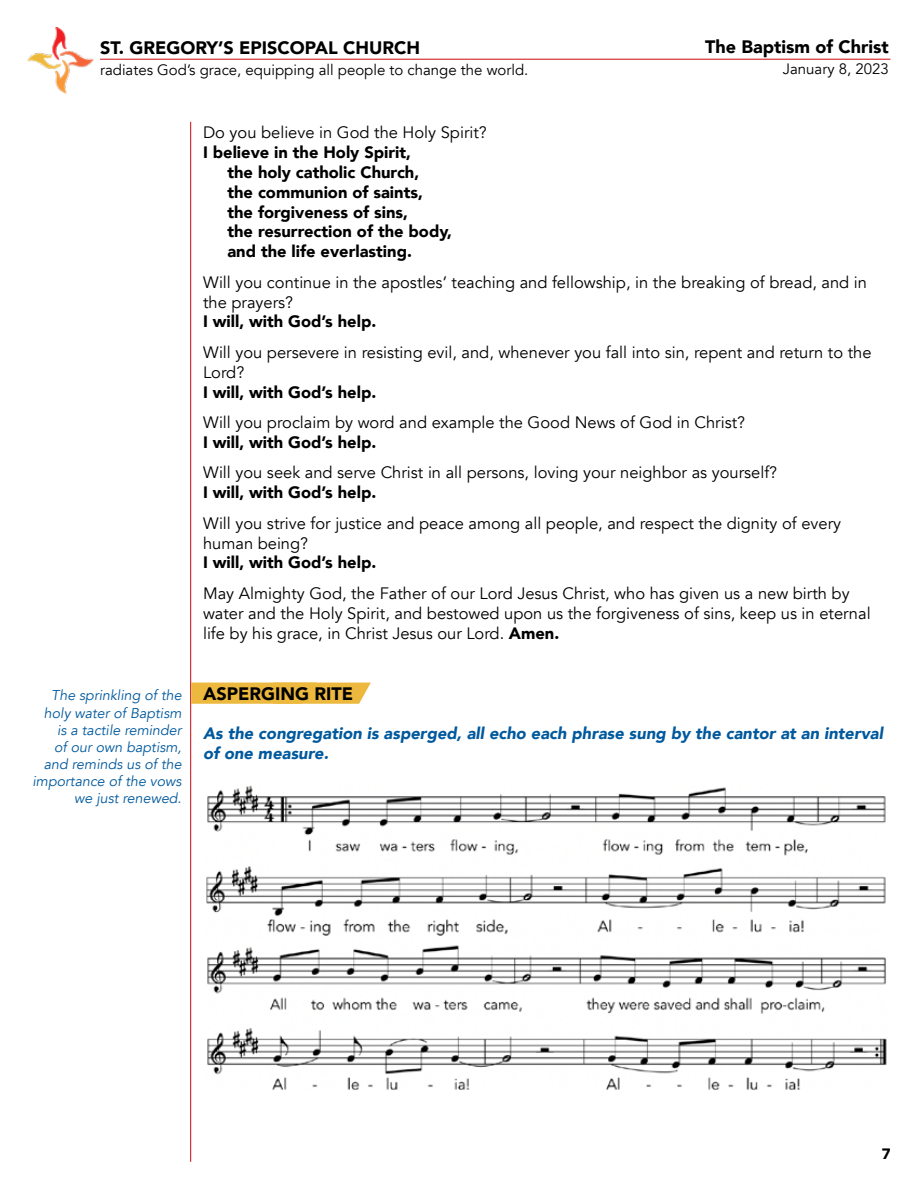
<style>
.page{position:relative;width:918px;height:1188px;background:#fff}
.page>*{position:absolute;margin:0;border:0;box-sizing:border-box;transform-origin:0 0}
.t1{font:900 18px "Avenir";color:#000}
.t2{font:16.5px/19.8px "Avenir";color:#000}
.t3{font:900 16.5px/19.8px "Avenir";color:#000}
.t4{font:italic 900 16.5px/19.8px "Avenir";color:#00599d}
.t5{font:15px "Avenir";color:#000}
.t6{font:900 15px "Avenir";color:#000}
.t7{font:italic 14.25px/17.1px "Avenir";color:#00599d;text-align:right}
.s1{font-weight:900}
</style>
<div class="page">
<hr style="left:100px;top:59px;width:790px;height:1px;background:#d2232a">
<img style="left:27px;top:27px;width:96px;height:67px">
<hr style="left:190px;top:122px;width:1px;height:1040px;background:#d2232a">
<img style="left:206px;top:785px;width:681px;height:305px">
<svg style="left:191px;top:683px;width:180px;height:21px;background:#ecbb45"></svg>
<p class="t1" style="left:100px;top:33px;width:321px">ST. GREGORY’S EPISCOPAL CHURCH</p>
<p class="t5" style="left:100px;top:61px;width:430px">radiates God’s grace, equipping all people to change the world.</p>
<p class="t1" style="left:705px;top:31px;width:185px">The Baptism of Christ</p>
<p class="t5" style="left:783px;top:60px;width:107px">January 8, 2023</p>
<p class="t7" style="left:33px;top:687px;width:151px">The sprinkling of the holy water of Baptism is a tactile reminder<br>of our own baptism, and reminds us of the importance of the vows we just renewed.</p>
<p class="t2" style="left:203px;top:123px;width:285px">Do you believe in God the Holy Spirit?</p>
<p class="t3" style="left:227px;top:142px;width:226px;text-indent:-24px">I believe in the Holy Spirit,<br>the holy catholic Church,<br>the communion of saints, the forgiveness of sins,<br>the resurrection of the body, and the life everlasting.</p>
<p class="t2" style="left:203px;top:272px;width:666px">Will you continue in the apostles’ teaching and fellowship, in the breaking of bread, and in the prayers?</p>
<p class="t3" style="left:203px;top:311px;width:175px">I will, with God’s help.</p>
<p class="t2" style="left:203px;top:343px;width:670px">Will you persevere in resisting evil, and, whenever you fall into sin, repent and return to the<br>Lord?</p>
<p class="t3" style="left:203px;top:381px;width:175px">I will, with God’s help.</p>
<p class="t2" style="left:203px;top:413px;width:544px">Will you proclaim by word and example the Good News of God in Christ?</p>
<p class="t3" style="left:203px;top:432px;width:175px">I will, with God’s help.</p>
<p class="t2" style="left:203px;top:463px;width:576px">Will you seek and serve Christ in all persons, loving your neighbor as yourself?</p>
<p class="t3" style="left:203px;top:482px;width:175px">I will, with God’s help.</p>
<p class="t2" style="left:203px;top:514px;width:640px">Will you strive for justice and peace among all people, and respect the dignity of every human being?</p>
<p class="t3" style="left:203px;top:552px;width:175px">I will, with God’s help.</p>
<p class="t2" style="left:203px;top:584px;width:669px">May Almighty God, the Father of our Lord Jesus Christ, who has given us a new birth by water and the Holy Spirit, and bestowed upon us the forgiveness of sins, keep us in eternal life by his grace, in Christ Jesus our Lord. <span class="s1">Amen.</span></p>
<p class="t1" style="left:203px;top:678px;width:152px">ASPERGING RITE</p>
<p class="t4" style="left:203px;top:724px;width:682px">As the congregation is asperged, all echo each phrase sung by the cantor at an interval of one measure.</p>
<p class="t6" style="left:882px;top:1141px;width:10px">7</p>
</div>
